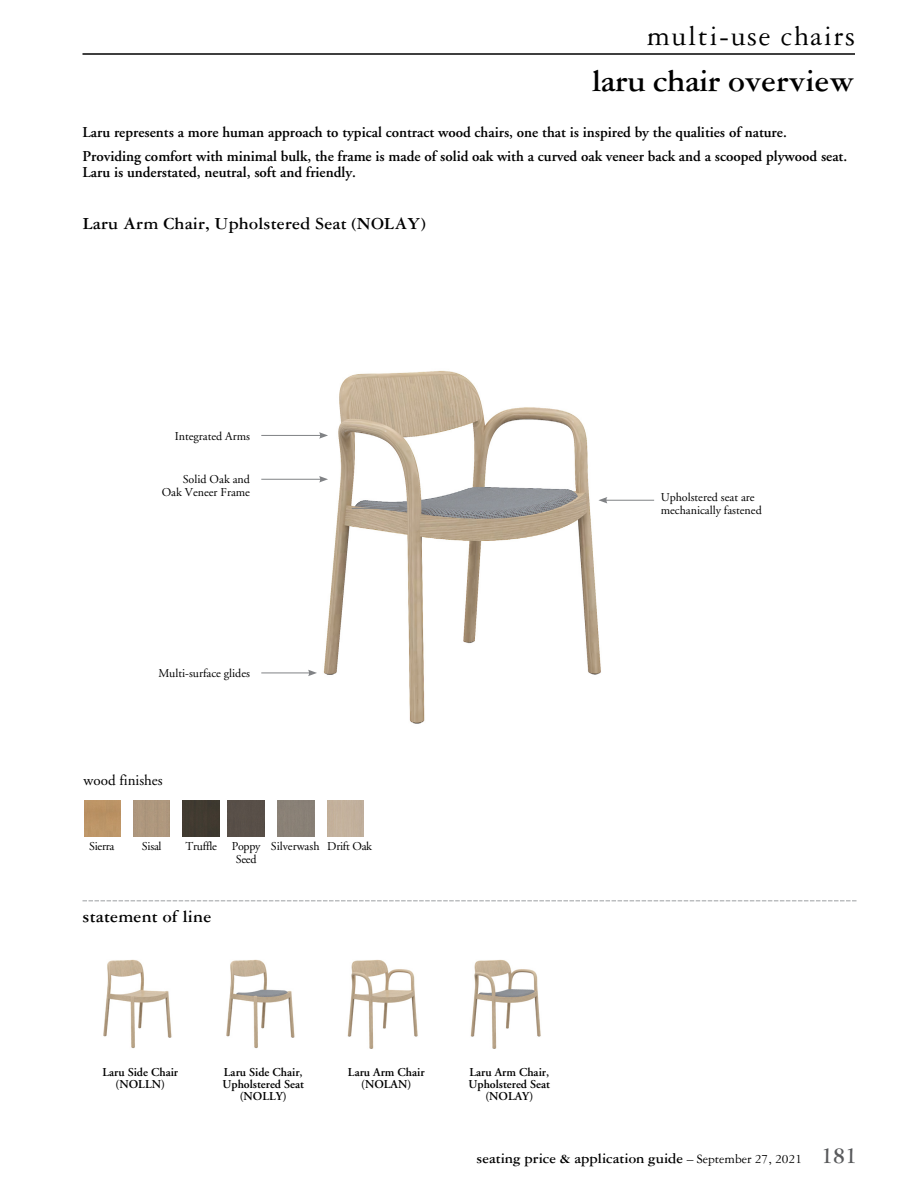
<style>
.page{position:relative;width:918px;height:1188px;background:#fff}
.page>*{position:absolute;margin:0;border:0;box-sizing:border-box;transform-origin:0 0}
.t1{font:700 33px "Garamond Three";letter-spacing:-.005em;color:#000}
.t2{font:30px "Garamond Three";letter-spacing:.05em;color:#000}
.t3{font:700 18px "Garamond Three";letter-spacing:.01em;color:#000}
.t4{font:600 15px/24px "Adobe Garamond";color:#000}
.t5{font:700 15px "Garamond Three";color:#000}
.t6{font:15px "Adobe Garamond";color:#000}
.t7{font:12px/13.5px "Adobe Garamond";color:#000}
.t8{font:600 12px/12px "Adobe Garamond";color:#000;text-align:center}
.t9{font:12px/13.5px "Adobe Garamond";letter-spacing:-.02em;color:#000;text-align:center}
.s1{font-weight:400;font-size:13.5px}
.s2{font-size:24px;color:#58595b}
</style>
<div class="page">
<hr style="left:82px;top:53px;width:773px;height:2px;background:#000">
<svg style="left:82px;top:900px;width:774px;height:2px"></svg>
<img style="left:275px;top:370px;width:380px;height:354px">
<img style="left:84px;top:800px;width:36px;height:37px">
<img style="left:183px;top:800px;width:36px;height:37px">
<hr style="left:605px;top:500px;width:49px;height:1px;background:#808285">
<svg style="left:598px;top:497px;width:9px;height:6px"></svg>
<hr style="left:352px;top:508px;width:49px;height:1px;background:#808285">
<svg style="left:398px;top:505px;width:9px;height:7px"></svg>
<hr style="left:261px;top:435px;width:61px;height:1px;background:#808285">
<svg style="left:319px;top:432px;width:9px;height:7px"></svg>
<hr style="left:261px;top:479px;width:61px;height:1px;background:#808285">
<svg style="left:319px;top:476px;width:9px;height:7px"></svg>
<hr style="left:261px;top:673px;width:49px;height:1px;background:#808285">
<svg style="left:308px;top:670px;width:9px;height:6px"></svg>
<img style="left:103px;top:959px;width:69px;height:90px">
<img style="left:226px;top:959px;width:69px;height:90px">
<img style="left:347px;top:960px;width:71px;height:89px">
<img style="left:470px;top:959px;width:71px;height:90px">
<img style="left:228px;top:800px;width:36px;height:37px">
<h2 class="t2" style="left:647px;top:20px;width:210px">multi-use chairs</h2>
<h1 class="t1" style="left:592px;top:63px;width:264px">laru chair overview</h1>
<p class="t4" style="left:82px;top:120px;width:766px">Laru represents a more human approach to typical contract wood chairs, one that is inspired by the qualities of nature.<br>Providing comfort with minimal bulk, the frame is made of solid oak with a curved oak veneer back and a scooped plywood seat.</p>
<p class="t4" style="left:82px;top:161px;width:275px">Laru is understated, neutral, soft and friendly.</p>
<p class="t3" style="left:83px;top:214px;width:345px">Laru Arm Chair, Upholstered Seat (NOLAY)</p>
<p class="t7" style="left:175px;top:429px;width:77px">Integrated Arms</p>
<p class="t7" style="left:162px;top:472px;width:90px;text-align:right">Solid Oak and<br>Oak Veneer Frame</p>
<p class="t7" style="left:158px;top:667px;width:93px">Multi-surface glides</p>
<p class="t6" style="left:84px;top:772px;width:81px">wood finishes</p>
<p class="t7" style="left:89px;top:840px;width:27px">Sierra</p>
<p class="t7" style="left:142px;top:840px;width:21px">Sisal</p>
<p class="t9" style="left:186px;top:840px;width:33px">Truffle</p>
<p class="t9" style="left:232px;top:840px;width:30px">Poppy<br>Seed</p>
<p class="t7" style="left:271px;top:840px;width:103px">Silverwash Drift Oak</p>
<p class="t3" style="left:82px;top:906px;width:130px">statement of line</p>
<p class="t8" style="left:102px;top:1066px;width:77px">Laru Side Chair (NOLLN)</p>
<p class="t8" style="left:469px;top:1066px;width:83px">Laru Arm Chair,<br>Upholstered Seat (NOLAY)</p>
<p class="t8" style="left:223px;top:1066px;width:83px">Laru Side Chair,<br>Upholstered Seat (NOLLY)</p>
<p class="t8" style="left:348px;top:1066px;width:78px">Laru Arm Chair (NOLAN)</p>
<p class="t7" style="left:661px;top:490px;width:103px">Upholstered seat are mechanically fastened</p>
<p class="t5" style="left:477px;top:1150px;width:382px">seating price &amp; application guide <span class="s1">– September 27, 2021</span> <span class="s2">181</span></p>
</div>
